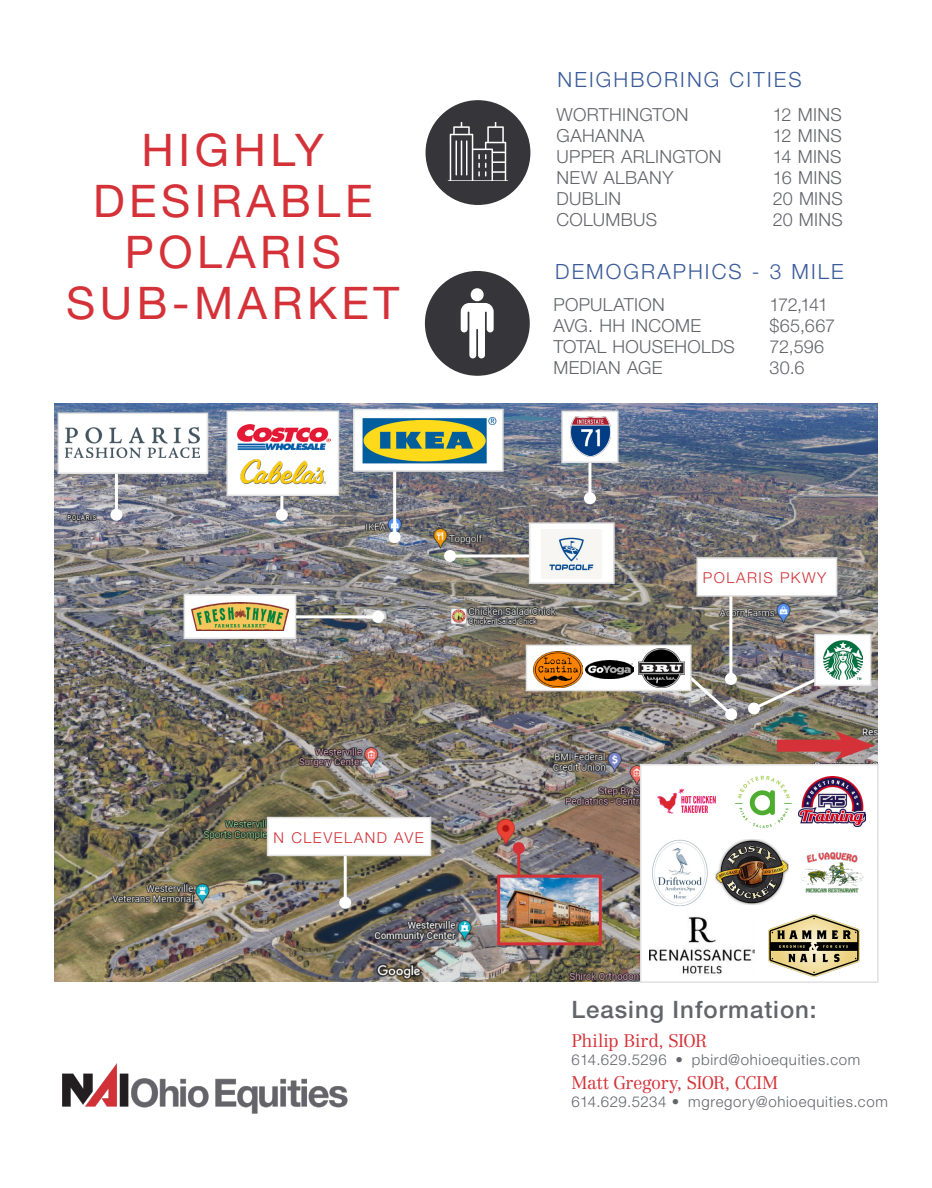
<style>
.page{position:relative;width:932px;height:1188px;background:#fff}
.page>*{position:absolute;margin:0;border:0;box-sizing:border-box;transform-origin:0 0}
.Subheader_-_Red{font:45px/51px "Helvetica Neue LT Std";letter-spacing:.1em;color:#d43238;text-align:center}
.Helvetica_Medium_-_Grey_-_16_Pt{font:500 24px "Helvetica Neue LT Std";letter-spacing:.04em;color:#63656a}
.Subheader_-_Blue_Helvetica{font:300 21px "Helvetica Neue LT Std";letter-spacing:.1em;color:#395a99}
.Body_-_Grey_Helvetica_-_No_Space{font:300 18px "Helvetica Neue LT Std";letter-spacing:.015em;color:#63656a}
.Agent_Name{font:300 18px "Centennial LT Std";letter-spacing:-.03em;color:#d43238}
.Contact_Info{font:300 15px "Helvetica Neue LT Std";letter-spacing:.045em;color:#63656a}
.Subheader_-_Blue_Helvetica-2{font:300 15px "Helvetica Neue LT Std";letter-spacing:.1em;color:#d03238}
</style>
<div class="page">
<div style="left:425px;top:272px;width:104px;height:103px;background:#363539;border-radius:50%"></div>
<div style="left:425px;top:271px;width:104px;height:105px;border:2px solid #363539;border-radius:50%"></div>
<svg style="left:460px;top:303px;width:33px;height:55px"></svg>
<div style="left:470px;top:288px;width:13px;height:13px;background:#fff;border-radius:50%"></div>
<img style="left:62px;top:1063px;width:286px;height:51px">
<div style="left:426px;top:101px;width:103px;height:103px;background:#363539;border-radius:50%"></div>
<div style="left:425px;top:100px;width:105px;height:105px;border:2px solid #363539;border-radius:50%"></div>
<svg style="left:447px;top:123px;width:61px;height:58px"></svg>
<hr style="left:455px;top:140px;width:2px;height:35px;background:#fff">
<hr style="left:461px;top:140px;width:1px;height:35px;background:#fff">
<hr style="left:466px;top:140px;width:1px;height:35px;background:#fff">
<img style="left:54px;top:404px;width:824px;height:577px">
<hr style="left:588px;top:432px;width:3px;height:66px;background:#fff">
<div style="left:584px;top:492px;width:12px;height:12px;background:#fff;border-radius:50%"></div>
<div style="left:561px;top:411px;width:57px;height:52px;background:#fff;border:2px solid #e1e1e1"></div>
<img style="left:570px;top:417px;width:40px;height:39px">
<hr style="left:280px;top:458px;width:3px;height:57px;background:#fff">
<div style="left:276px;top:509px;width:12px;height:12px;background:#fff;border-radius:50%"></div>
<div style="left:226px;top:411px;width:113px;height:85px;background:#fff;border:2px solid #e1e1e1"></div>
<img style="left:237px;top:424px;width:94px;height:26px">
<img style="left:240px;top:459px;width:86px;height:26px">
<hr style="left:289px;top:615px;width:89px;height:3px;background:#fff">
<div style="left:372px;top:611px;width:12px;height:12px;background:#fff;border-radius:50%"></div>
<hr style="left:729px;top:592px;width:3px;height:87px;background:#fff">
<div style="left:696px;top:557px;width:141px;height:40px;background:#fff;border:2px solid #e1e1e1"></div>
<img style="left:747px;top:667px;width:92px;height:48px">
<svg style="left:674px;top:662px;width:63px;height:59px;background:#938f8b"></svg>
<div style="left:183px;top:594px;width:113px;height:45px;background:#fff;border:2px solid #e1e1e1"></div>
<img style="left:191px;top:603px;width:98px;height:27px">
<div style="left:525px;top:645px;width:166px;height:46px;background:#fff;border:2px solid #e1e1e1"></div>
<img style="left:533px;top:652px;width:49px;height:35px">
<img style="left:638px;top:648px;width:46px;height:40px">
<img style="left:585px;top:660px;width:48px;height:19px">
<div style="left:814px;top:634px;width:57px;height:52px;background:#fff;border:2px solid #e1e1e1"></div>
<img style="left:823px;top:640px;width:39px;height:40px">
<hr style="left:450px;top:554px;width:116px;height:3px;background:#fff">
<div style="left:444px;top:550px;width:12px;height:12px;background:#fff;border-radius:50%"></div>
<div style="left:529px;top:522px;width:85px;height:62px;background:#fff;border:2px solid #e1e1e1"></div>
<img style="left:541px;top:529px;width:60px;height:49px">
<hr style="left:115px;top:446px;width:3px;height:69px;background:#fff">
<div style="left:110px;top:509px;width:12px;height:12px;background:#fff;border-radius:50%"></div>
<div style="left:58px;top:413px;width:150px;height:61px;background:#fff;border:2px solid #e1e1e1"></div>
<img style="left:65px;top:428px;width:135px;height:30px">
<hr style="left:393px;top:468px;width:3px;height:69px;background:#fff">
<div style="left:388px;top:531px;width:12px;height:12px;background:#fff;border-radius:50%"></div>
<div style="left:353px;top:409px;width:150px;height:63px;background:#fff;border:2px solid #e1e1e1"></div>
<img style="left:362px;top:417px;width:134px;height:47px">
<hr style="left:344px;top:832px;width:3px;height:71px;background:#fff">
<div style="left:339px;top:897px;width:12px;height:12px;background:#fff;border-radius:50%"></div>
<div style="left:267px;top:817px;width:164px;height:39px;background:#fff;border:2px solid #e1e1e1"></div>
<div style="left:640px;top:764px;width:238px;height:219px;background:#fff;border:2px solid #e1e1e1"></div>
<div style="left:777px;top:740px;width:74px;height:12px;background:#d43238"></div>
<svg style="left:834px;top:731px;width:41px;height:29px"></svg>
<img style="left:649px;top:916px;width:105px;height:58px">
<img style="left:657px;top:788px;width:59px;height:26px">
<img style="left:798px;top:777px;width:67px;height:50px">
<img style="left:735px;top:775px;width:57px;height:53px">
<img style="left:769px;top:915px;width:90px;height:61px">
<img style="left:652px;top:839px;width:56px;height:67px">
<img style="left:801px;top:852px;width:63px;height:41px">
<img style="left:715px;top:840px;width:74px;height:65px">
<hr style="left:517px;top:848px;width:3px;height:54px;background:#d43238">
<div style="left:513px;top:842px;width:12px;height:12px;background:#d43238;border-radius:50%"></div>
<img style="left:501px;top:879px;width:96px;height:62px">
<div style="left:497px;top:875px;width:104px;height:70px;border:3px solid #d43238"></div>
<p class="Subheader_-_Red" style="left:66px;top:124px;width:334px">HIGHLY<br>DESIRABLE<br>POLARIS<br>SUB-MARKET</p>
<p class="Subheader_-_Blue_Helvetica-2" style="left:273px;top:828px;width:152px">N CLEVELAND AVE</p>
<p class="Subheader_-_Blue_Helvetica" style="left:557px;top:67px;width:245px">NEIGHBORING CITIES</p>
<p class="Body_-_Grey_Helvetica_-_No_Space" style="left:556px;top:103px;width:133px">WORTHINGTON</p>
<p class="Body_-_Grey_Helvetica_-_No_Space" style="left:772px;top:103px;width:70px">12 MINS</p>
<p class="Body_-_Grey_Helvetica_-_No_Space" style="left:556px;top:124px;width:89px">GAHANNA</p>
<p class="Body_-_Grey_Helvetica_-_No_Space" style="left:772px;top:124px;width:70px">12 MINS</p>
<p class="Body_-_Grey_Helvetica_-_No_Space" style="left:556px;top:145px;width:166px">UPPER ARLINGTON</p>
<p class="Body_-_Grey_Helvetica_-_No_Space" style="left:772px;top:145px;width:70px">14 MINS</p>
<p class="Body_-_Grey_Helvetica_-_No_Space" style="left:556px;top:166px;width:118px">NEW ALBANY</p>
<p class="Body_-_Grey_Helvetica_-_No_Space" style="left:772px;top:166px;width:71px">16 MINS</p>
<p class="Body_-_Grey_Helvetica_-_No_Space" style="left:556px;top:187px;width:66px">DUBLIN</p>
<p class="Body_-_Grey_Helvetica_-_No_Space" style="left:772px;top:187px;width:72px">20 MINS</p>
<p class="Body_-_Grey_Helvetica_-_No_Space" style="left:556px;top:208px;width:102px">COLUMBUS</p>
<p class="Body_-_Grey_Helvetica_-_No_Space" style="left:772px;top:208px;width:72px">20 MINS</p>
<p class="Subheader_-_Blue_Helvetica" style="left:555px;top:259px;width:290px">DEMOGRAPHICS - 3 MILE</p>
<p class="Body_-_Grey_Helvetica_-_No_Space" style="left:553px;top:294px;width:113px">POPULATION</p>
<p class="Body_-_Grey_Helvetica_-_No_Space" style="left:769px;top:294px;width:60px">172,141</p>
<p class="Body_-_Grey_Helvetica_-_No_Space" style="left:553px;top:315px;width:149px">AVG. HH INCOME</p>
<p class="Body_-_Grey_Helvetica_-_No_Space" style="left:769px;top:315px;width:67px">$65,667</p>
<p class="Body_-_Grey_Helvetica_-_No_Space" style="left:553px;top:336px;width:183px">TOTAL HOUSEHOLDS</p>
<p class="Body_-_Grey_Helvetica_-_No_Space" style="left:769px;top:336px;width:56px">72,596</p>
<p class="Body_-_Grey_Helvetica_-_No_Space" style="left:553px;top:357px;width:111px">MEDIAN AGE</p>
<p class="Body_-_Grey_Helvetica_-_No_Space" style="left:769px;top:357px;width:37px">30.6</p>
<p class="Subheader_-_Blue_Helvetica-2" style="left:703px;top:568px;width:125px">POLARIS PKWY</p>
<p class="Helvetica_Medium_-_Grey_-_16_Pt" style="left:571px;top:995px;width:246px">Leasing Information:</p>
<p class="Agent_Name" style="left:571px;top:1030px;width:137px">Philip Bird, SIOR</p>
<p class="Contact_Info" style="left:571px;top:1051px;width:290px">614.629.5296 • pbird@ohioequities.com</p>
<p class="Agent_Name" style="left:571px;top:1072px;width:208px">Matt Gregory, SIOR, CCIM</p>
<p class="Contact_Info" style="left:571px;top:1093px;width:318px">614.629.5234 • mgregory@ohioequities.com</p>
</div>
